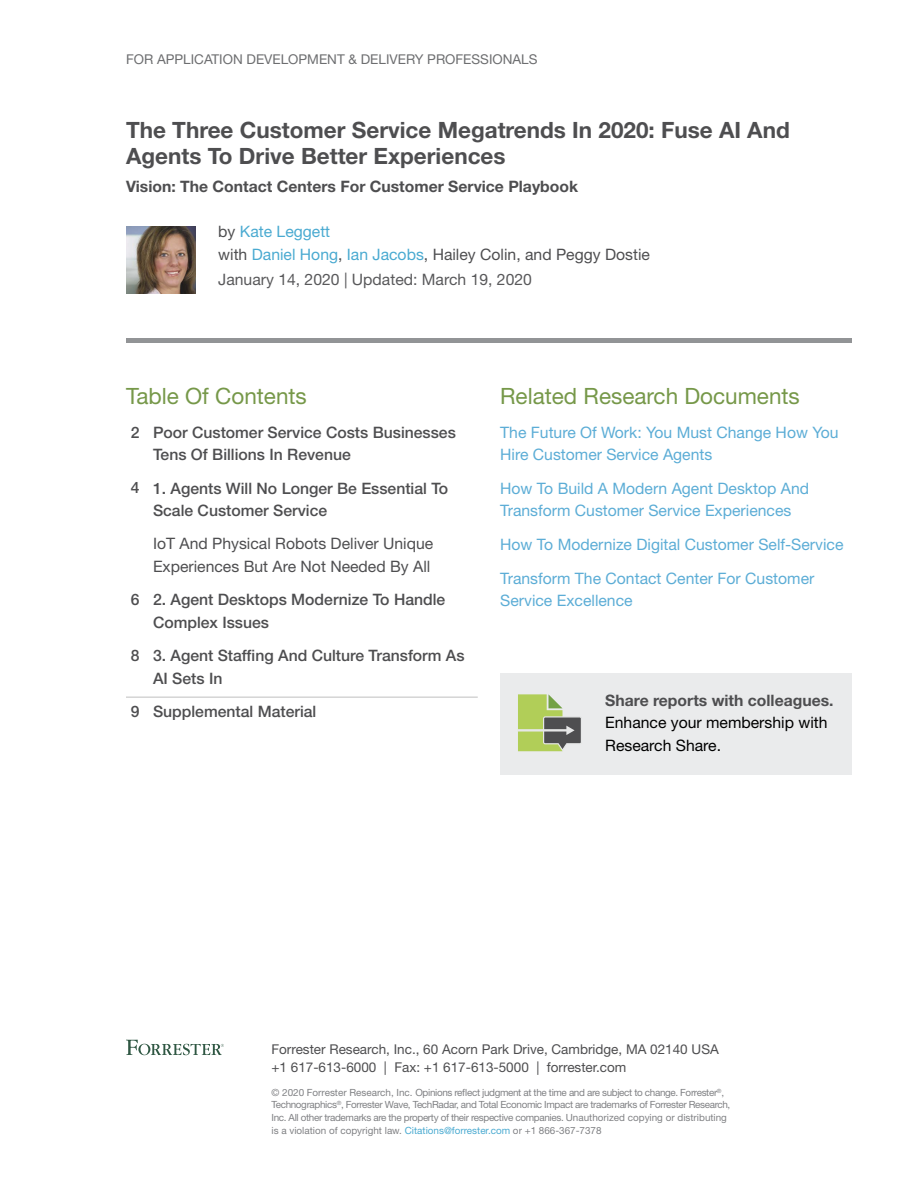
<style>
.page{position:relative;width:918px;height:1188px;background:#fff}
.page>*{position:absolute;margin:0;border:0;box-sizing:border-box;transform-origin:0 0}
.t1{font:700 22.5px/26.2px "Helvetica Neue LT Std";color:#4e4e50}
.t2{font:22.5px "Helvetica Neue LT Std";color:#769849}
.t3{font:500 15.75px/22.5px "Helvetica Neue LT Std";color:#4e4e50}
.t4{font:15.75px/22.5px "Helvetica Neue LT Std";color:#5cadd6}
.t5{font:15.75px/22.5px "Helvetica Neue LT Std";color:#4e4e50}
.t6{font:700 15.75px "Helvetica Neue LT Std";color:#4e4e50}
.t7{font:15.75px/22.5px "Helvetica Neue LT Std";color:#000}
.t8{font:15.75px "Helvetica Neue LT Std";color:#59595b}
.t9{font:13.5px/18.8px "Helvetica Neue LT Std";color:#4e4e50}
.t10{font:13.5px "Helvetica Neue LT Std";color:#6d6e70}
.t11{font:9.9px/12.5px "Helvetica Neue LT Std";letter-spacing:-.035em;color:#808184}
.s1{color:#4aaad1}
</style>
<div class="page">
<hr style="left:126px;top:339px;width:726px;height:4px;background:#929496">
<hr style="left:126px;top:697px;width:352px;height:1px;background:#bfbfbf">
<img style="left:126px;top:226px;width:70px;height:68px">
<svg style="left:126px;top:1040px;width:98px;height:15px"></svg>
<div style="left:500px;top:674px;width:352px;height:101px;background:#eaebec"></div>
<svg style="left:518px;top:694px;width:63px;height:57px"></svg>
<h3 class="t10" style="left:126px;top:51px;width:413px">FOR APPLICATION DEVELOPMENT &amp; DELIVERY PROFESSIONALS</h3>
<h1 class="t1" style="left:126px;top:116px;width:665px">The Three Customer Service Megatrends In 2020: Fuse AI And<br>Agents To Drive Better Experiences</h1>
<h2 class="t6" style="left:126px;top:177px;width:454px">Vision: The Contact Centers For Customer Service Playbook</h2>
<h2 class="t5" style="left:218px;top:220px;width:433px">by <span class="s1">Kate Leggett<br></span>with <span class="s1">Daniel Hong</span>, <span class="s1">Ian Jacobs</span>, Hailey Colin, and Peggy Dostie</h2>
<h2 class="t8" style="left:218px;top:270px;width:315px">January 14, 2020 | Updated: March 19, 2020</h2>
<h1 class="t2" style="left:126px;top:383px;width:182px">Table Of Contents</h1>
<h2 class="t3" style="left:153px;top:421px;width:304px">Poor Customer Service Costs Businesses<br>Tens Of Billions In Revenue</h2>
<h2 class="t3" style="left:153px;top:477px;width:297px">1. Agents Will No Longer Be Essential To<br>Scale Customer Service</h2>
<h2 class="t5" style="left:153px;top:532px;width:282px">IoT And Physical Robots Deliver Unique<br>Experiences But Are Not Needed By All</h2>
<h2 class="t3" style="left:153px;top:588px;width:294px">2. Agent Desktops Modernize To Handle<br>Complex Issues</h2>
<h2 class="t3" style="left:153px;top:644px;width:313px">3. Agent Staffing And Culture Transform As<br>AI Sets In</h2>
<h2 class="t3" style="left:153px;top:700px;width:165px">Supplemental Material</h2>
<h2 class="t3" style="left:131px;top:421px;width:10px">2</h2>
<h2 class="t3" style="left:131px;top:476px;width:10px">4</h2>
<h2 class="t3" style="left:131px;top:588px;width:10px">6</h2>
<h2 class="t3" style="left:131px;top:644px;width:10px">8</h2>
<h2 class="t3" style="left:131px;top:700px;width:10px">9</h2>
<h1 class="t2" style="left:500px;top:383px;width:301px">Related Research Documents</h1>
<h2 class="t4" style="left:500px;top:421px;width:340px">The Future Of Work: You Must Change How You<br>Hire Customer Service Agents</h2>
<h2 class="t4" style="left:500px;top:477px;width:310px">How To Build A Modern Agent Desktop And<br>Transform Customer Service Experiences</h2>
<h2 class="t4" style="left:500px;top:527px;width:345px;line-height:33.8px">How To Modernize Digital Customer Self-Service<br>Transform The Contact Center For Customer</h2>
<h2 class="t4" style="left:500px;top:589px;width:134px">Service Excellence</h2>
<h2 class="t6" style="left:605px;top:690px;width:230px">Share reports with colleagues.</h2>
<h2 class="t7" style="left:605px;top:711px;width:224px">Enhance your membership with<br>Research Share.</h2>
<h3 class="t9" style="left:272px;top:1039px;width:449px">Forrester Research, Inc., 60 Acorn Park Drive, Cambridge, MA 02140 USA +1 617-613-6000 | Fax: +1 617-613-5000 | forrester.com</h3>
<p class="t11" style="left:271px;top:1087px;width:460px">© 2020 Forrester Research, Inc. Opinions reflect judgment at the time and are subject to change. Forrester<sup>®</sup>, Technographics<sup>®</sup>, Forrester Wave, TechRadar, and Total Economic Impact are trademarks of Forrester Research, Inc. All other trademarks are the property of their respective companies. Unauthorized copying or distributing is a violation of copyright law. <span class="s1">Citations@forrester.com</span> or +1 866-367-7378</p>
</div>
